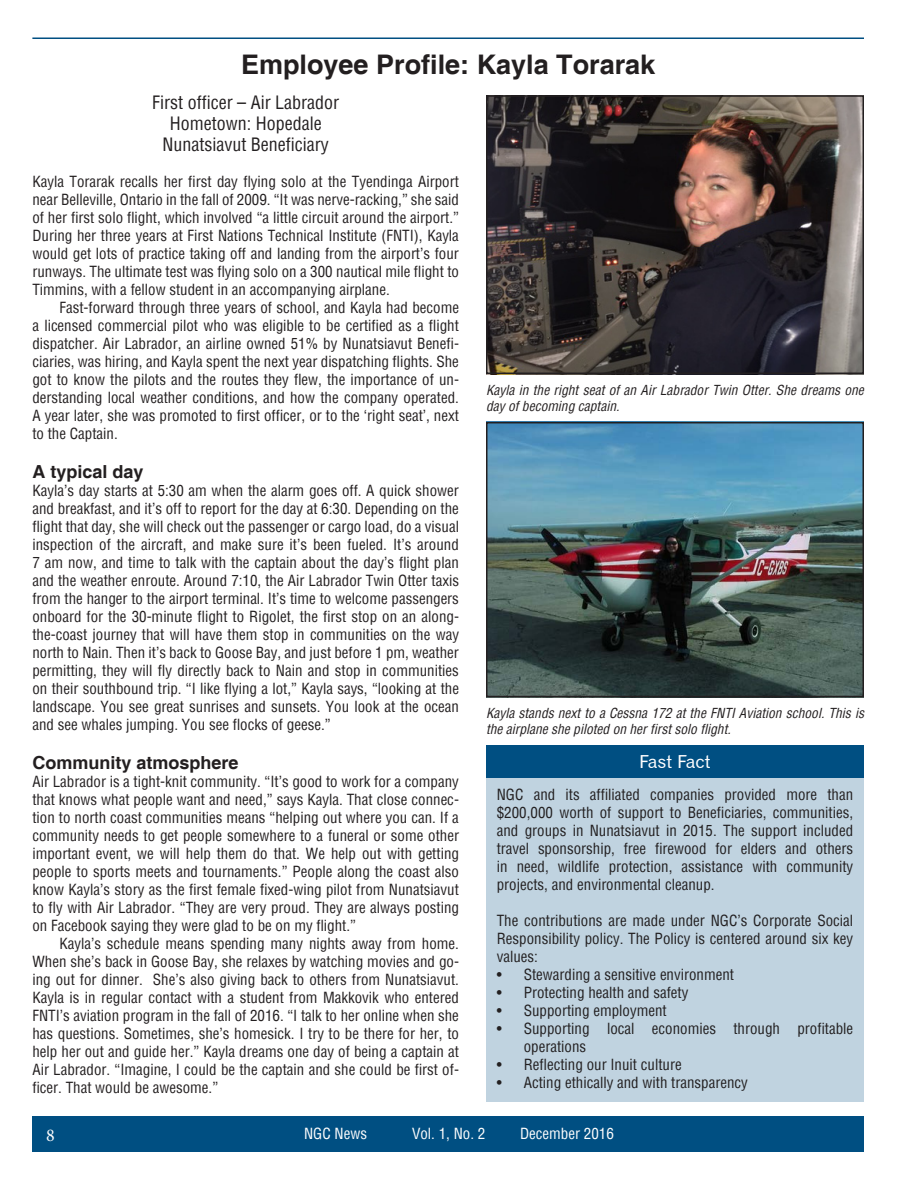
<style>
.page{position:relative;width:918px;height:1188px;background:#fff}
.page>*{position:absolute;margin:0;border:0;box-sizing:border-box;transform-origin:0 0}
.t1{font:700 27px "Helvetica";color:#231f20}
.t2{font:condensed 18px/21px "Helvetica";color:#231f20;text-align:center}
.t3{font:700 18px "Helvetica";color:#231f20}
.t4{font:18px "Gothic 720 BT Roman B";color:#fff}
.t5{font:18px "Minion Pro";color:#fff}
.t6{font:condensed 15px/18px "Helvetica";color:#231f20;text-align:justify}
.t7{font:condensed 15px "Helvetica";color:#fff}
.t8{font:italic condensed 13.5px/16.2px "Helvetica";color:#231f20}
</style>
<div class="page">
<div style="left:32px;top:1116px;width:832px;height:36px;background:#004f82"></div>
<hr style="left:32px;top:38px;width:832px;height:1px;background:#004f82">
<div style="left:486px;top:778px;width:378px;height:324px;background:#c0d3e0"></div>
<img style="left:489px;top:98px;width:372px;height:273px">
<div style="left:486px;top:95px;width:378px;height:279px;border:2px solid #231f20"></div>
<img style="left:489px;top:425px;width:372px;height:269px">
<div style="left:486px;top:422px;width:378px;height:275px;border:2px solid #231f20"></div>
<div style="left:486px;top:745px;width:378px;height:33px;background:#004f82"></div>
<h1 class="t1" style="left:241px;top:49px;width:416px">Employee Profile: Kayla Torarak</h1>
<p class="t2" style="left:152px;top:92px;width:188px">First officer – Air Labrador<br>Hometown: Hopedale<br>Nunatsiavut Beneficiary</p>
<p class="t6" style="left:32px;top:172px;width:428px">Kayla Torarak recalls her first day flying solo at the Tyendinga Airport near Belleville, Ontario in the fall of 2009. “It was nerve-racking,” she said of her first solo flight, which involved “a little circuit around the airport.” During her three years at First Nations Technical Institute (FNTI), Kayla would get lots of practice taking off and landing from the airport’s four runways. The ultimate test was flying solo on a 300 nautical mile flight to Timmins, with a fellow student in an accompanying airplane.</p>
<p class="t6" style="left:32px;top:298px;width:428px;text-indent:27px">Fast-forward through three years of school, and Kayla had become a licensed commercial pilot who was eligible to be certified as a flight dispatcher. Air Labrador, an airline owned 51% by Nunatsiavut Benefi&shy;ciaries, was hiring, and Kayla spent the next year dispatching flights. She got to know the pilots and the routes they flew, the importance of un&shy;derstanding local weather conditions, and how the company operated.<br>A year later, she was promoted to first officer, or to the ‘right seat’, next to the Captain.</p>
<p class="t3" style="left:32px;top:461px;width:113px">A typical day</p>
<p class="t6" style="left:32px;top:481px;width:428px">Kayla’s day starts at 5:30 am when the alarm goes off. A quick shower and breakfast, and it’s off to report for the day at 6:30. Depending on the flight that day, she will check out the passenger or cargo load, do a visual inspection of the aircraft, and make sure it’s been fueled. It’s around 7 am now, and time to talk with the captain about the day’s flight plan and the weather enroute. Around 7:10, the Air Labrador Twin Otter taxis from the hanger to the airport terminal. It’s time to welcome passengers onboard for the 30-minute flight to Rigolet, the first stop on an along&shy;the-coast journey that will have them stop in communities on the way north to Nain. Then it’s back to Goose Bay, and just before 1 pm, weather permitting, they will fly directly back to Nain and stop in communities on their southbound trip. “I like flying a lot,” Kayla says, “looking at the landscape. You see great sunrises and sunsets. You look at the ocean and see whales jumping. You see flocks of geese.”</p>
<p class="t3" style="left:32px;top:752px;width:208px">Community atmosphere</p>
<p class="t6" style="left:32px;top:772px;width:428px">Air Labrador is a tight-knit community. “It’s good to work for a company that knows what people want and need,” says Kayla. That close connec&shy;tion to north coast communities means “helping out where you can. If a community needs to get people somewhere to a funeral or some other important event, we will help them do that. We help out with getting people to sports meets and tournaments.” People along the coast also know Kayla’s story as the first female fixed-wing pilot from Nunatsiavut to fly with Air Labrador. “They are very proud. They are always posting on Facebook saying they were glad to be on my flight.”</p>
<p class="t6" style="left:32px;top:934px;width:428px;text-indent:27px">Kayla’s schedule means spending many nights away from home.<br>When she’s back in Goose Bay, she relaxes by watching movies and go&shy;ing out for dinner. She’s also giving back to others from Nunatsiavut.<br>Kayla is in regular contact with a student from Makkovik who entered FNTI’s aviation program in the fall of 2016. “I talk to her online when she has questions. Sometimes, she’s homesick. I try to be there for her, to help her out and guide her.” Kayla dreams one day of being a captain at Air Labrador. “Imagine, I could be the captain and she could be first of&shy;ficer. That would be awesome.”</p>
<p class="t8" style="left:486px;top:382px;width:379px">Kayla in the right seat of an Air Labrador Twin Otter. She dreams one day of becoming captain.</p>
<p class="t8" style="left:486px;top:705px;width:380px">Kayla stands next to a Cessna 172 at the FNTI Aviation school. This is the airplane she piloted on her first solo flight.</p>
<p class="t4" style="left:639px;top:751px;width:73px">Fast Fact</p>
<p class="t6" style="left:497px;top:785px;width:358px">NGC and its affiliated companies provided more than $200,000 worth of support to Beneficiaries, communities, and groups in Nunatsiavut in 2015. The support included travel sponsorship, free firewood for elders and others in need, wildlife protection, assistance with community projects, and environmental cleanup.</p>
<p class="t6" style="left:497px;top:911px;width:358px">The contributions are made under NGC’s Corporate Social Responsibility policy. The Policy is centered around six key values:</p>
<p class="t6" style="left:497px;top:965px;width:239px">• Stewarding a sensitive environment</p>
<p class="t6" style="left:497px;top:983px;width:193px">• Protecting health and safety</p>
<p class="t6" style="left:497px;top:1001px;width:171px">• Supporting employment</p>
<p class="t6" style="left:524px;top:1019px;width:331px;text-indent:-27px">• Supporting local economies through profitable operations</p>
<p class="t6" style="left:497px;top:1055px;width:186px">• Reflecting our Inuit culture</p>
<p class="t6" style="left:497px;top:1073px;width:253px">• Acting ethically and with transparency</p>
<p class="t5" style="left:46px;top:1123px;width:10px">8</p>
<p class="t7" style="left:304px;top:1124px;width:64px">NGC News</p>
<p class="t7" style="left:412px;top:1124px;width:75px">Vol. 1, No. 2</p>
<p class="t7" style="left:520px;top:1124px;width:95px">December 2016</p>
</div>
